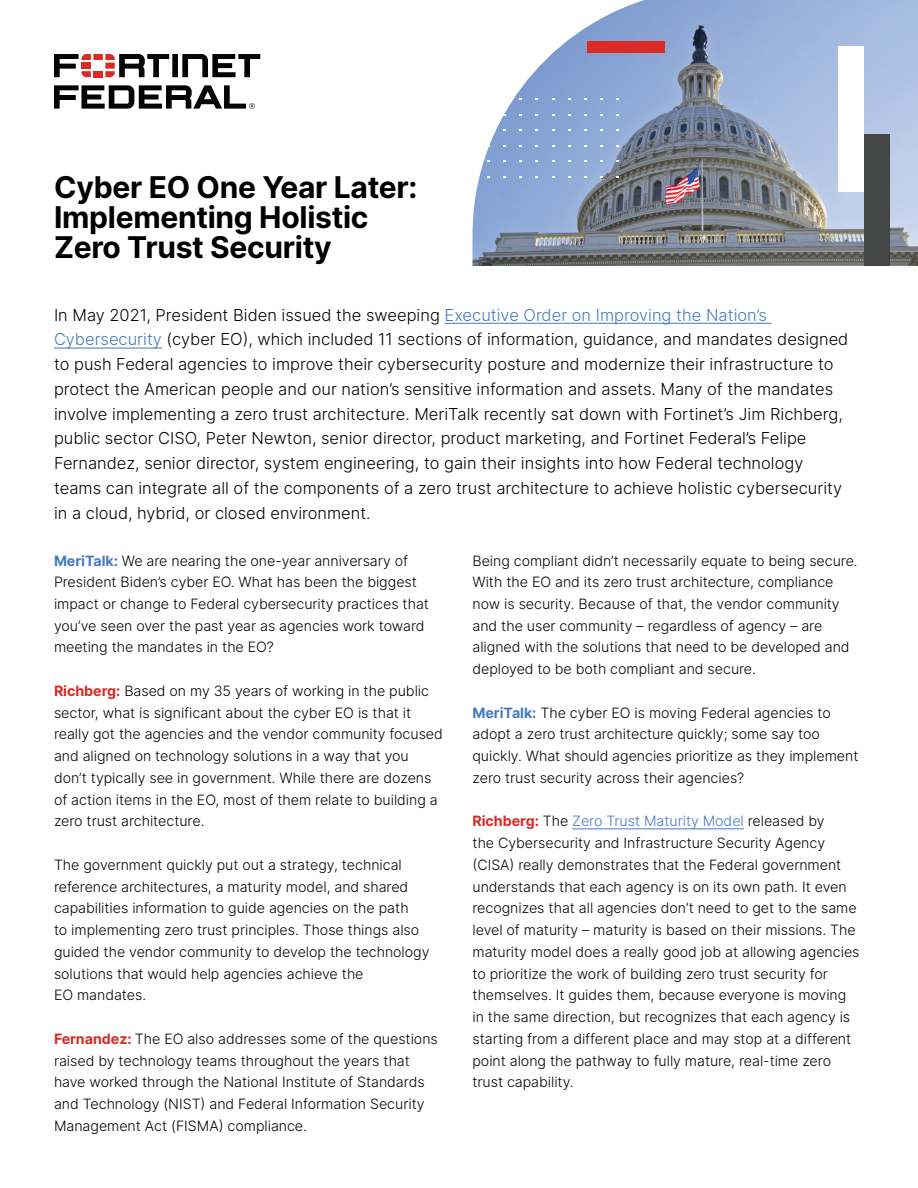
<style>
.page{position:relative;width:918px;height:1188px;background:#fff}
.page>*{position:absolute;margin:0;border:0;box-sizing:border-box;transform-origin:0 0}
.t1{font:700 30px/30px "Inter";letter-spacing:-.01em;color:#000}
.t2{font:300 16.5px/24.8px "Inter";color:#040503}
.t3{font:300 14.25px/21.8px "Inter";letter-spacing:-.005em;color:#040503}
.s1{color:#447abe}
.s2{font-weight:700;color:#447abe}
.s3{font-weight:700;color:#da2a26}
</style>
<div class="page">
<hr style="left:572px;top:828px;width:172px;height:1px;background:#447abe">
<svg style="left:54px;top:54px;width:206px;height:23px"></svg>
<svg style="left:54px;top:85px;width:201px;height:24px"></svg>
<img style="left:472px;top:0;width:446px;height:266px">
<div style="left:864px;top:134px;width:25px;height:132px;background:#444545"></div>
<div style="left:839px;top:46px;width:25px;height:145px;background:#fff"></div>
<div style="left:588px;top:42px;width:77px;height:11px;background:#da2b27"></div>
<hr style="left:445px;top:323px;width:327px;height:1px;background:#447abe">
<hr style="left:54px;top:348px;width:108px;height:1px;background:#447abe">
<h1 class="t1" style="left:54px;top:172px;width:365px">Cyber EO One Year Later:<br>Implementing Holistic<br>Zero Trust Security</h1>
<p class="t2" style="left:54px;top:302px;width:796px">In May 2021, President Biden issued the sweeping <span class="s1">Executive Order on Improving the Nation’s Cybersecurity</span> (cyber EO), which included 11 sections of information, guidance, and mandates designed to push Federal agencies to improve their cybersecurity posture and modernize their infrastructure to protect the American people and our nation’s sensitive information and assets. Many of the mandates involve implementing a zero trust architecture. MeriTalk recently sat down with Fortinet’s Jim Richberg, public sector CISO, Peter Newton, senior director, product marketing, and Fortinet Federal’s Felipe Fernandez, senior director, system engineering, to gain their insights into how Federal technology teams can integrate all of the components of a zero trust architecture to achieve holistic cybersecurity in a cloud, hybrid, or closed environment.</p>
<p class="t3" style="left:54px;top:549px;width:377px"><span class="s2">MeriTalk:</span> We are nearing the one-year anniversary of President Biden’s cyber EO. What has been the biggest impact or change to Federal cybersecurity practices that you’ve seen over the past year as agencies work toward meeting the mandates in the EO?</p>
<p class="t3" style="left:54px;top:680px;width:390px"><span class="s3">Richberg:</span> Based on my 35 years of working in the public sector, what is significant about the cyber EO is that it really got the agencies and the vendor community focused and aligned on technology solutions in a way that you don’t typically see in government. While there are dozens of action items in the EO, most of them relate to building a zero trust architecture.</p>
<p class="t3" style="left:54px;top:854px;width:377px">The government quickly put out a strategy, technical reference architectures, a maturity model, and shared capabilities information to guide agencies on the path<br>to implementing zero trust principles. Those things also guided the vendor community to develop the technology solutions that would help agencies achieve the<br>EO mandates.</p>
<p class="t3" style="left:54px;top:1028px;width:385px"><span class="s3">Fernandez:</span> The EO also addresses some of the questions raised by technology teams throughout the years that have worked through the National Institute of Standards and Technology (NIST) and Federal Information Security Management Act (FISMA) compliance.</p>
<p class="t3" style="left:472px;top:549px;width:387px">Being compliant didn’t necessarily equate to being secure.<br>With the EO and its zero trust architecture, compliance now is security. Because of that, the vendor community and the user community – regardless of agency – are aligned with the solutions that need to be developed and deployed to be both compliant and secure.</p>
<p class="t3" style="left:472px;top:702px;width:388px"><span class="s2">MeriTalk:</span> The cyber EO is moving Federal agencies to adopt a zero trust architecture quickly; some say too quickly. What should agencies prioritize as they implement zero trust security across their agencies?</p>
<p class="t3" style="left:472px;top:810px;width:389px"><span class="s3">Richberg:</span> The <span class="s1">Zero Trust Maturity Model</span> released by<br>the Cybersecurity and Infrastructure Security Agency (CISA) really demonstrates that the Federal government understands that each agency is on its own path. It even recognizes that all agencies don’t need to get to the same level of maturity – maturity is based on their missions. The maturity model does a really good job at allowing agencies to prioritize the work of building zero trust security for themselves. It guides them, because everyone is moving in the same direction, but recognizes that each agency is starting from a different place and may stop at a different point along the pathway to fully mature, real-time zero trust capability.</p>
</div>
